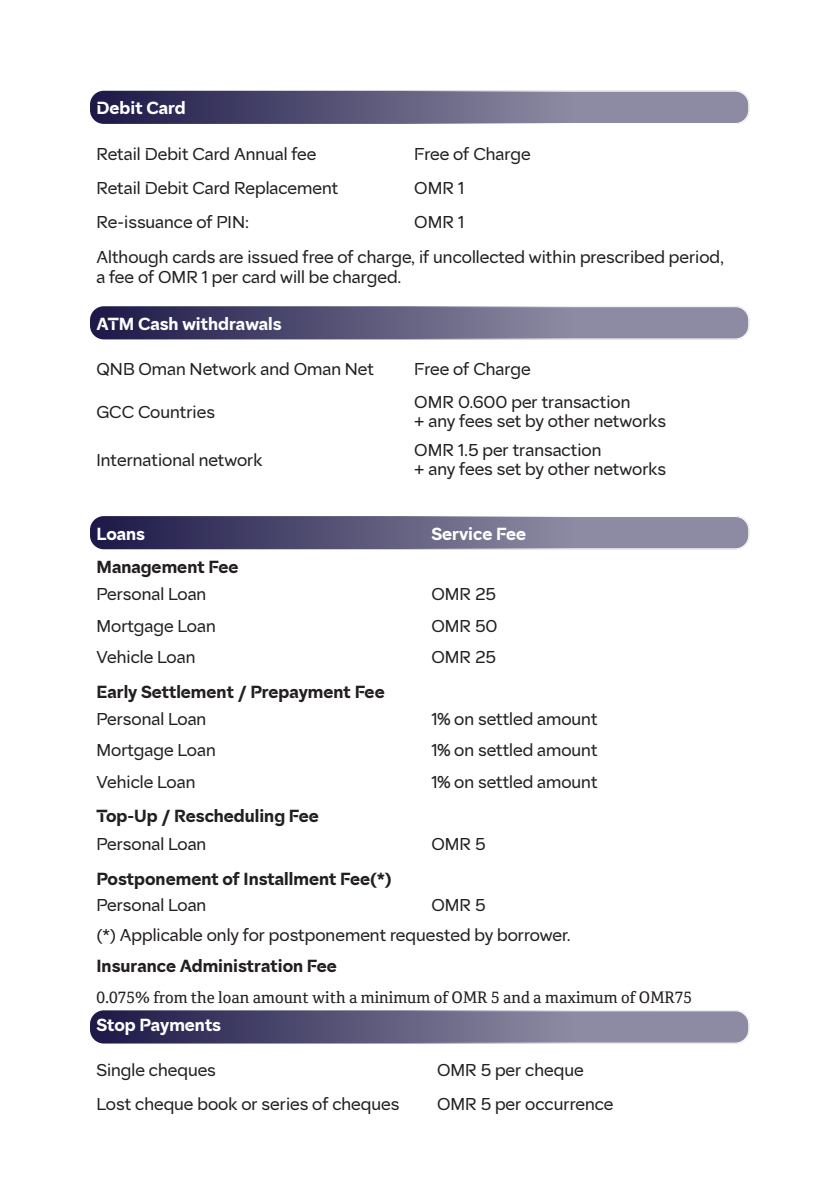
<style>
.page{position:relative;width:840px;height:1191px;background:#fff}
.page>*{position:absolute;margin:0;border:0;box-sizing:border-box;transform-origin:0 0}
.t1{font:16px/19.2px "QNB Sans EN";color:#231f20}
.t2{font:700 16px "QNB Sans EN";color:#231f20}
.t3{font:16px "Cordale Corp";color:#231f20}
.t4{font:700 16px "QNB Sans EN";color:#fff}
</style>
<div class="page">
<svg style="left:90px;top:91px;width:658px;height:33px;background:#636081"></svg>
<div style="left:90px;top:91px;width:658px;height:33px;border:1px solid #fff;border-radius:13px"></div>
<svg style="left:90px;top:306px;width:658px;height:33px;background:#636081"></svg>
<div style="left:90px;top:306px;width:658px;height:33px;border:1px solid #fff;border-radius:13px"></div>
<svg style="left:90px;top:516px;width:658px;height:33px;background:#636081"></svg>
<div style="left:90px;top:516px;width:658px;height:33px;border:1px solid #fff;border-radius:13px"></div>
<svg style="left:90px;top:1010px;width:658px;height:33px;background:#636081"></svg>
<div style="left:90px;top:1010px;width:658px;height:33px;border:1px solid #fff;border-radius:13px"></div>
<p class="t4" style="left:96px;top:94px;width:91px">Debit Card</p>
<p class="t1" style="left:96px;top:142px;width:221px">Retail Debit Card Annual fee</p>
<p class="t1" style="left:414px;top:142px;width:118px">Free of Charge</p>
<p class="t1" style="left:96px;top:176px;width:243px">Retail Debit Card Replacement</p>
<p class="t1" style="left:414px;top:176px;width:51px">OMR 1</p>
<p class="t1" style="left:96px;top:210px;width:154px">Re-issuance of PIN:</p>
<p class="t1" style="left:414px;top:210px;width:51px">OMR 1</p>
<p class="t1" style="left:96px;top:246px;width:628px">Although cards are issued free of charge, if uncollected within prescribed period, a fee of OMR 1 per card will be charged.</p>
<p class="t4" style="left:96px;top:309px;width:186px">ATM Cash withdrawals</p>
<p class="t1" style="left:96px;top:357px;width:279px">QNB Oman Network and Oman Net</p>
<p class="t1" style="left:414px;top:357px;width:118px">Free of Charge</p>
<p class="t1" style="left:96px;top:400px;width:120px">GCC Countries</p>
<p class="t1" style="left:414px;top:390px;width:217px">OMR 0.600 per transaction</p>
<p class="t1" style="left:414px;top:410px;width:253px">+ any fees set by other networks</p>
<p class="t1" style="left:96px;top:448px;width:167px">International network</p>
<p class="t1" style="left:414px;top:439px;width:188px">OMR 1.5 per transaction</p>
<p class="t1" style="left:414px;top:458px;width:253px">+ any fees set by other networks</p>
<p class="t4" style="left:96px;top:519px;width:50px">Loans</p>
<p class="t4" style="left:431px;top:519px;width:96px">Service Fee</p>
<p class="t2" style="left:96px;top:552px;width:143px">Management Fee</p>
<p class="t1" style="left:96px;top:583px;width:111px">Personal Loan</p>
<p class="t1" style="left:431px;top:583px;width:66px">OMR 25</p>
<p class="t1" style="left:96px;top:614px;width:121px">Mortgage Loan</p>
<p class="t1" style="left:431px;top:614px;width:68px">OMR 50</p>
<p class="t1" style="left:96px;top:645px;width:100px">Vehicle Loan</p>
<p class="t1" style="left:431px;top:645px;width:66px">OMR 25</p>
<p class="t2" style="left:96px;top:677px;width:289px">Early Settlement / Prepayment Fee</p>
<p class="t1" style="left:96px;top:708px;width:111px">Personal Loan</p>
<p class="t1" style="left:431px;top:708px;width:168px">1% on settled amount</p>
<p class="t1" style="left:96px;top:739px;width:121px">Mortgage Loan</p>
<p class="t1" style="left:431px;top:739px;width:168px">1% on settled amount</p>
<p class="t1" style="left:96px;top:770px;width:100px">Vehicle Loan</p>
<p class="t1" style="left:431px;top:770px;width:168px">1% on settled amount</p>
<p class="t2" style="left:96px;top:802px;width:224px">Top-Up / Rescheduling Fee</p>
<p class="t1" style="left:96px;top:832px;width:111px">Personal Loan</p>
<p class="t1" style="left:431px;top:832px;width:56px">OMR 5</p>
<p class="t2" style="left:96px;top:864px;width:296px">Postponement of Installment Fee(*)</p>
<p class="t1" style="left:96px;top:893px;width:111px">Personal Loan</p>
<p class="t1" style="left:431px;top:893px;width:56px">OMR 5</p>
<p class="t1" style="left:96px;top:923px;width:475px">(*) Applicable only for postponement requested by borrower.</p>
<p class="t2" style="left:96px;top:951px;width:242px">Insurance Administration Fee</p>
<p class="t3" style="left:96px;top:987px;width:597px">0.075% from the loan amount with a minimum of OMR 5 and a maximum of OMR75</p>
<p class="t4" style="left:96px;top:1010px;width:126px">Stop Payments</p>
<p class="t1" style="left:96px;top:1059px;width:121px">Single cheques</p>
<p class="t1" style="left:437px;top:1059px;width:148px">OMR 5 per cheque</p>
<p class="t1" style="left:96px;top:1093px;width:304px">Lost cheque book or series of cheques</p>
<p class="t1" style="left:437px;top:1093px;width:178px">OMR 5 per occurrence</p>
</div>
